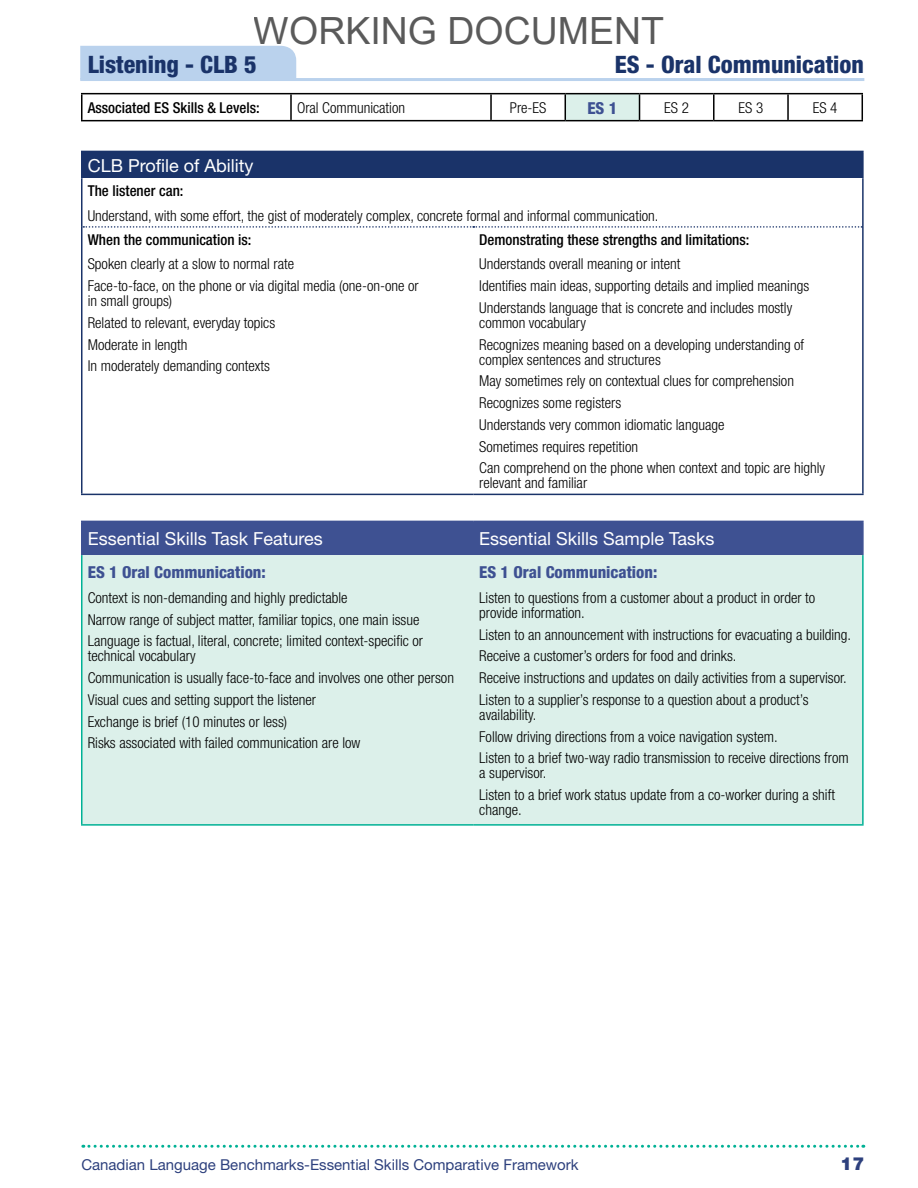
<style>
.page{position:relative;width:918px;height:1188px;background:#fff}
.page>*{position:absolute;margin:0;border:0;box-sizing:border-box;transform-origin:0 0}
.t1{font:37.5px "Arial";color:rgb(0 0 0/.65)}
.t2{font:800 condensed 24px "Helvetica Neue";color:#1a3369}
.t3{font:18px "Helvetica Neue";color:#fff}
.t4{font:900 18px "Helvetica Neue";color:#2d407d}
.t5{font:800 condensed 16.5px "Helvetica Neue";color:#3e5192}
.t6{font:300 condensed 15px/21.8px "Helvetica Neue";color:#000}
.t7{font:500 condensed 15px "Helvetica Neue";color:#000}
.t8{font:15px "Helvetica Neue";color:#2d407d}
</style>
<div class="page">
<div style="left:80px;top:46px;width:216px;height:32px;background:#bad2ed"></div>
<hr style="left:80px;top:78px;width:784px;height:3px;background:#bad2ed">
<svg style="left:83px;top:1145px;width:781px;height:3px"></svg>
<div style="left:565px;top:94px;width:75px;height:27px;background:#dcf0ea"></div>
<hr style="left:81px;top:93px;width:210px;height:1px;background:#000">
<svg style="left:81px;top:94px;width:1px;height:26px"></svg>
<hr style="left:291px;top:93px;width:200px;height:1px;background:#000">
<hr style="left:290px;top:94px;width:2px;height:26px;background:#000">
<hr style="left:491px;top:93px;width:74px;height:1px;background:#000">
<hr style="left:490px;top:94px;width:2px;height:26px;background:#000">
<hr style="left:565px;top:93px;width:75px;height:1px;background:#000">
<svg style="left:565px;top:94px;width:1px;height:26px"></svg>
<hr style="left:640px;top:93px;width:74px;height:1px;background:#000">
<svg style="left:639px;top:94px;width:1px;height:26px"></svg>
<hr style="left:714px;top:93px;width:74px;height:1px;background:#000">
<hr style="left:713px;top:94px;width:2px;height:26px;background:#000">
<hr style="left:788px;top:93px;width:75px;height:1px;background:#000">
<hr style="left:787px;top:94px;width:2px;height:26px;background:#000">
<svg style="left:862px;top:94px;width:1px;height:26px"></svg>
<hr style="left:81px;top:120px;width:210px;height:1px;background:#000">
<hr style="left:291px;top:120px;width:200px;height:1px;background:#000">
<hr style="left:491px;top:120px;width:74px;height:1px;background:#000">
<hr style="left:565px;top:120px;width:75px;height:1px;background:#000">
<hr style="left:640px;top:120px;width:74px;height:1px;background:#000">
<hr style="left:714px;top:120px;width:74px;height:1px;background:#000">
<hr style="left:788px;top:120px;width:75px;height:1px;background:#000">
<div style="left:82px;top:151px;width:781px;height:27px;background:#1a3369"></div>
<div style="left:82px;top:522px;width:780px;height:33px;background:#3e5192"></div>
<div style="left:82px;top:555px;width:780px;height:269px;background:#dcf0ea"></div>
<hr style="left:81px;top:151px;width:392px;height:1px;background:#1a3369">
<svg style="left:81px;top:152px;width:1px;height:26px"></svg>
<hr style="left:473px;top:151px;width:391px;height:1px;background:#1a3369">
<hr style="left:862px;top:152px;width:2px;height:26px;background:#1a3369">
<hr style="left:81px;top:178px;width:1px;height:49px;background:#1a3369">
<hr style="left:862px;top:178px;width:2px;height:49px;background:#1a3369">
<hr style="left:81px;top:227px;width:1px;height:267px;background:#1a3369">
<hr style="left:862px;top:227px;width:2px;height:267px;background:#1a3369">
<hr style="left:81px;top:494px;width:392px;height:1px;background:#1a3369">
<hr style="left:473px;top:494px;width:391px;height:1px;background:#1a3369">
<svg style="left:83px;top:226px;width:779px;height:2px"></svg>
<hr style="left:81px;top:555px;width:1px;height:269px;background:#00b195">
<hr style="left:862px;top:555px;width:2px;height:269px;background:#00b195">
<hr style="left:81px;top:824px;width:392px;height:2px;background:#00b195">
<hr style="left:473px;top:824px;width:391px;height:2px;background:#00b195">
<hr style="left:81px;top:521px;width:392px;height:1px;background:#3e5192">
<hr style="left:81px;top:522px;width:1px;height:33px;background:#3e5192">
<hr style="left:473px;top:521px;width:391px;height:1px;background:#3e5192">
<hr style="left:862px;top:522px;width:2px;height:33px;background:#3e5192">
<h1 class="t1" style="left:254px;top:5px;width:412px">WORKING DOCUMENT</h1>
<h2 class="t2" style="left:88px;top:50px;width:171px">Listening - CLB 5</h2>
<h2 class="t2" style="left:615px;top:50px;width:251px">ES - Oral Communication</h2>
<p class="t7" style="left:88px;top:99px;width:174px">Associated ES Skills &amp; Levels:</p>
<p class="t6" style="left:297px;top:97px;width:110px">Oral Communication</p>
<p class="t6" style="left:510px;top:97px;width:38px">Pre-ES</p>
<p class="t5" style="left:587px;top:98px;width:31px">ES 1</p>
<p class="t6" style="left:664px;top:97px;width:26px">ES 2</p>
<p class="t6" style="left:739px;top:97px;width:26px">ES 3</p>
<p class="t6" style="left:813px;top:97px;width:26px">ES 4</p>
<p class="t3" style="left:88px;top:155px;width:167px">CLB Profile of Ability</p>
<p class="t7" style="left:88px;top:182px;width:97px">The listener can:</p>
<p class="t6" style="left:88px;top:205px;width:572px">Understand, with some effort, the gist of moderately complex, concrete formal and informal communication.</p>
<p class="t7" style="left:88px;top:230px;width:165px">When the communication is:</p>
<p class="t6" style="left:88px;top:253px;width:332px">Spoken clearly at a slow to normal rate<br>Face-to-face, on the phone or via digital media (one-on-one or</p>
<p class="t6" style="left:88px;top:290px;width:189px">in small groups)<br>Related to relevant, everyday topics<br>Moderate in length<br>In moderately demanding contexts</p>
<p class="t7" style="left:479px;top:230px;width:272px">Demonstrating these strengths and limitations:</p>
<p class="t6" style="left:479px;top:253px;width:331px">Understands overall meaning or intent<br>Identifies main ideas, supporting details and implied meanings<br>Understands language that is concrete and includes mostly</p>
<p class="t6" style="left:479px;top:312px;width:327px">common vocabulary<br>Recognizes meaning based on a developing understanding of</p>
<p class="t6" style="left:479px;top:348px;width:347px">complex sentences and structures<br>May sometimes rely on contextual clues for comprehension Recognizes some registers<br>Understands very common idiomatic language<br>Sometimes requires repetition<br>Can comprehend on the phone when context and topic are highly</p>
<p class="t6" style="left:479px;top:472px;width:109px">relevant and familiar</p>
<p class="t3" style="left:88px;top:528px;width:237px">Essential Skills Task Features</p>
<p class="t3" style="left:479px;top:528px;width:237px">Essential Skills Sample Tasks</p>
<p class="t5" style="left:88px;top:562px;width:180px">ES 1 Oral Communication:</p>
<p class="t6" style="left:88px;top:587px;width:337px">Context is non-demanding and highly predictable<br>Narrow range of subject matter, familiar topics, one main issue<br>Language is factual, literal, concrete; limited context-specific or</p>
<p class="t6" style="left:88px;top:645px;width:368px">technical vocabulary<br>Communication is usually face-to-face and involves one other person Visual cues and setting support the listener<br>Exchange is brief (10 minutes or less)<br>Risks associated with failed communication are low</p>
<p class="t5" style="left:479px;top:562px;width:180px">ES 1 Oral Communication:</p>
<p class="t6" style="left:479px;top:590px;width:337px;line-height:15px">Listen to questions from a customer about a product in order to provide information.</p>
<p class="t6" style="left:479px;top:623px;width:374px">Listen to an announcement with instructions for evacuating a building.<br>Receive a customer’s orders for food and drinks.<br>Receive instructions and updates on daily activities from a supervisor.<br>Listen to a supplier’s response to a question about a product’s</p>
<p class="t6" style="left:479px;top:704px;width:371px">availability.<br>Follow driving directions from a voice navigation system.<br>Listen to a brief two-way radio transmission to receive directions from</p>
<p class="t6" style="left:479px;top:762px;width:357px">a supervisor.<br>Listen to a brief work status update from a co-worker during a shift</p>
<p class="t6" style="left:479px;top:799px;width:44px">change.</p>
<p class="t8" style="left:81px;top:1156px;width:499px">Canadian Language Benchmarks-Essential Skills Comparative Framework</p>
<p class="t4" style="left:840px;top:1153px;width:26px">17</p>
</div>
